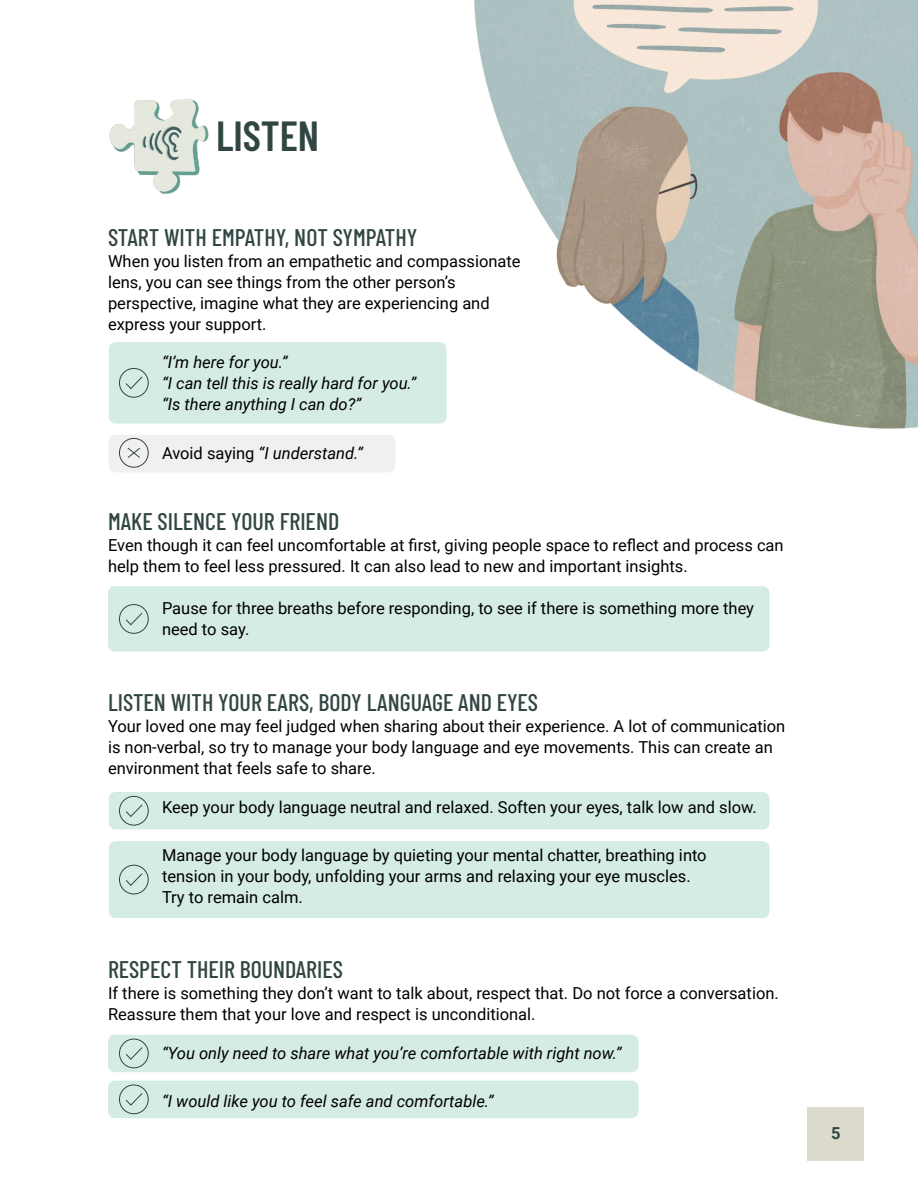
<style>
.page{position:relative;width:918px;height:1188px;background:#fff}
.page>*{position:absolute;margin:0;border:0;box-sizing:border-box;transform-origin:0 0}
.t1{font:600 42px "Barlow Condensed";color:#314643}
.t2{font:500 24px "Barlow Condensed";color:#314643}
.t3{font:16.5px/21px "Roboto";color:#000}
.t4{font:italic 16.5px "Roboto";color:#000}
.t5{font:700 16.5px "Roboto";color:#314643}
.s1{font-style:normal}
</style>
<div class="page">
<img style="left:108px;top:0;width:810px;height:1161px">
<div style="left:108px;top:586px;width:662px;height:66px;background:#d4ece4;border-radius:7px"></div>
<div style="left:109px;top:342px;width:338px;height:82px;background:#d4ece4;border-radius:7px"></div>
<div style="left:109px;top:792px;width:660px;height:38px;background:#d4ece4;border-radius:7px"></div>
<div style="left:109px;top:841px;width:660px;height:77px;background:#d4ece4;border-radius:7px"></div>
<div style="left:108px;top:1035px;width:531px;height:37px;background:#d4ece4;border-radius:7px"></div>
<div style="left:109px;top:435px;width:286px;height:37px;background:#f1efef;border-radius:7px"></div>
<div style="left:108px;top:1081px;width:531px;height:37px;background:#d4ece4;border-radius:7px"></div>
<img style="left:108px;top:88px;width:112px;height:111px">
<div style="left:808px;top:1107px;width:56px;height:54px;background:#dbdacd"></div>
<div style="left:119px;top:438px;width:30px;height:30px;border:1px solid #314643;border-radius:50%"></div>
<svg style="left:127px;top:447px;width:13px;height:11px"></svg>
<div style="left:119px;top:604px;width:30px;height:30px;border:1px solid #314643;border-radius:50%"></div>
<svg style="left:126px;top:612px;width:17px;height:14px"></svg>
<div style="left:119px;top:368px;width:30px;height:30px;border:1px solid #314643;border-radius:50%"></div>
<svg style="left:126px;top:376px;width:17px;height:13px"></svg>
<div style="left:119px;top:796px;width:30px;height:29px;border:1px solid #314643;border-radius:50%"></div>
<svg style="left:125px;top:804px;width:18px;height:13px"></svg>
<div style="left:119px;top:865px;width:30px;height:29px;border:1px solid #314643;border-radius:50%"></div>
<svg style="left:125px;top:873px;width:18px;height:13px"></svg>
<div style="left:119px;top:1039px;width:30px;height:29px;border:1px solid #314643;border-radius:50%"></div>
<svg style="left:125px;top:1047px;width:18px;height:13px"></svg>
<div style="left:119px;top:1085px;width:30px;height:29px;border:1px solid #314643;border-radius:50%"></div>
<svg style="left:125px;top:1093px;width:18px;height:13px"></svg>
<h2 class="t1" style="left:216px;top:106px;width:105px">LISTEN</h2>
<h3 class="t2" style="left:108px;top:220px;width:311px">START WITH EMPATHY, NOT SYMPATHY</h3>
<p class="t3" style="left:108px;top:250px;width:414px">When you listen from an empathetic and compassionate lens, you can see things from the other person’s perspective, imagine what they are experiencing and express your support.</p>
<p class="t4" style="left:162px;top:351px;width:127px">“I’m here for you.”</p>
<p class="t4" style="left:162px;top:372px;width:256px">“I can tell this is really hard for you.”</p>
<p class="t4" style="left:162px;top:393px;width:201px">“Is there anything I can do?”</p>
<p class="t4" style="left:162px;top:442px;width:202px"><span class="s1">Avoid saying</span> “I understand.”</p>
<h3 class="t2" style="left:108px;top:504px;width:233px">MAKE SILENCE YOUR FRIEND</h3>
<p class="t3" style="left:108px;top:534px;width:677px">Even though it can feel uncomfortable at first, giving people space to reflect and process can help them to feel less pressured. It can also lead to new and important insights.</p>
<p class="t3" style="left:162px;top:597px;width:594px">Pause for three breaths before responding, to see if there is something more they need to say.</p>
<h3 class="t2" style="left:108px;top:685px;width:431px">LISTEN WITH YOUR EARS, BODY LANGUAGE AND EYES</h3>
<p class="t3" style="left:108px;top:715px;width:679px">Your loved one may feel judged when sharing about their experience. A lot of communication is non-verbal, so try to manage your body language and eye movements. This can create an environment that feels safe to share.</p>
<p class="t3" style="left:162px;top:796px;width:596px">Keep your body language neutral and relaxed. Soften your eyes, talk low and slow.</p>
<p class="t3" style="left:162px;top:844px;width:546px">Manage your body language by quieting your mental chatter, breathing into tension in your body, unfolding your arms and relaxing your eye muscles.<br>Try to remain calm.</p>
<h3 class="t2" style="left:108px;top:952px;width:237px">RESPECT THEIR BOUNDARIES</h3>
<p class="t3" style="left:108px;top:982px;width:672px">If there is something they don’t want to talk about, respect that. Do not force a conversation.<br>Reassure them that your love and respect is unconditional.</p>
<p class="t4" style="left:162px;top:1042px;width:461px">“You only need to share what you’re comfortable with right now.”</p>
<p class="t4" style="left:162px;top:1089px;width:333px">“I would like you to feel safe and comfortable.”</p>
<p class="t5" style="left:831px;top:1121px;width:11px">5</p>
</div>
